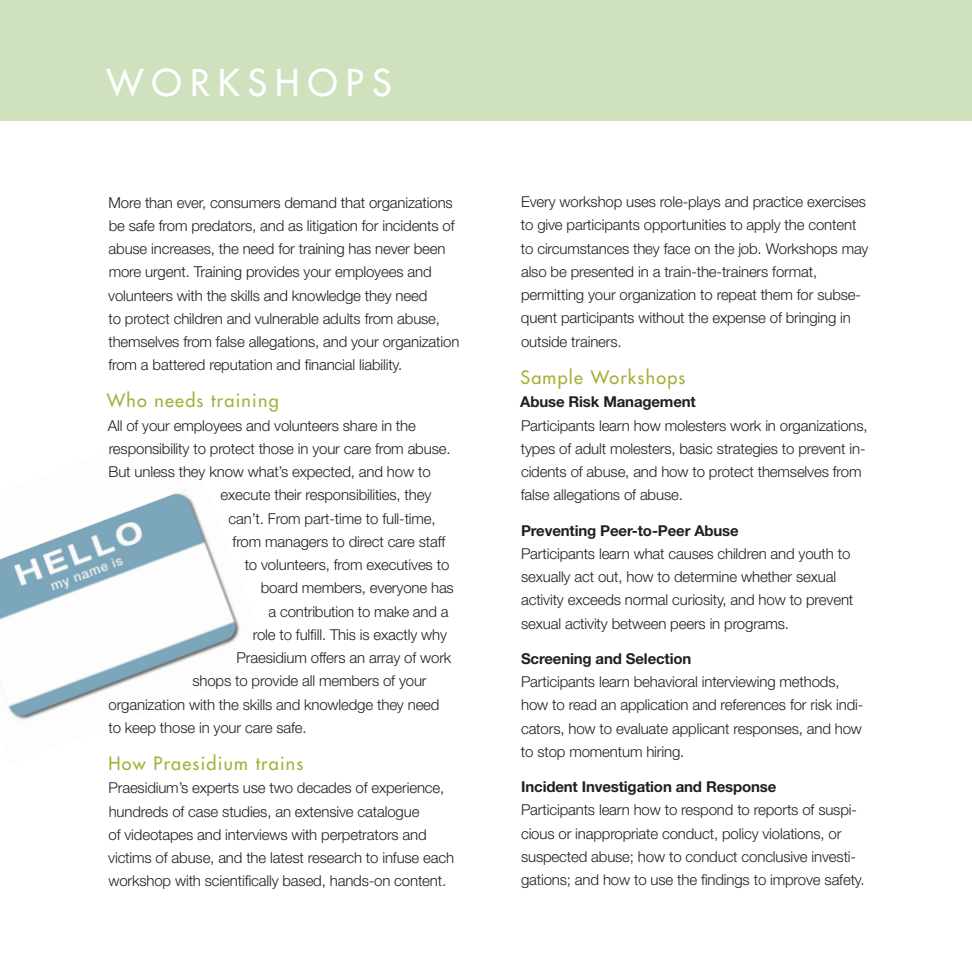
<style>
.page{position:relative;width:972px;height:972px;background:#fff}
.page>*{position:absolute;margin:0;border:0;box-sizing:border-box;transform-origin:0 0}
.t1{font:36px "Futura";letter-spacing:.23em;color:#fff}
.t2{font:18px "Futura";letter-spacing:.07em;color:#a7af38}
.t3{font:300 15px/23.2px "Helvetica Neue";letter-spacing:-.01em;color:#231f20}
.t4{font:700 15px "Helvetica Neue";letter-spacing:-.01em;color:#231f20}
</style>
<div class="page">
<img style="left:0;top:493px;width:240px;height:227px">
<div style="left:0;top:0;width:972px;height:120px;background:#cfe2bd"></div>
<h1 class="t1" style="left:107px;top:65px;width:286px">WORKSHOPS</h1>
<p class="t3" style="left:108px;top:192px;width:353px">More than ever, consumers demand that organizations be safe from predators, and as litigation for incidents of abuse increases, the need for training has never been more urgent. Training provides your employees and volunteers with the skills and knowledge they need<br>to protect children and vulnerable adults from abuse, themselves from false allegations, and your organization from a battered reputation and financial liability.</p>
<p class="t2" style="left:107px;top:392px;width:173px">Who needs training</p>
<p class="t3" style="left:108px;top:415px;width:310px">All of your employees and volunteers share in the</p>
<p class="t3" style="left:109px;top:438px;width:343px">responsibility to protect those in your care from abuse.</p>
<p class="t3" style="left:109px;top:462px;width:324px">But unless they know what’s expected, and how to</p>
<p class="t3" style="left:221px;top:485px;width:212px">execute their responsibilities, they</p>
<p class="t3" style="left:229px;top:508px;width:209px">can’t. From part-time to full-time,</p>
<p class="t3" style="left:233px;top:531px;width:214px">from managers to direct care staff</p>
<p class="t3" style="left:245px;top:555px;width:206px">to volunteers, from executives to</p>
<p class="t3" style="left:261px;top:578px;width:195px">board members, everyone has</p>
<p class="t3" style="left:269px;top:601px;width:181px">a contribution to make and a</p>
<p class="t3" style="left:253px;top:624px;width:196px">role to fulfill. This is exactly why</p>
<p class="t3" style="left:237px;top:648px;width:216px">Praesidium offers an array of work</p>
<p class="t3" style="left:192px;top:671px;width:236px">shops to provide all members of your</p>
<p class="t3" style="left:109px;top:694px;width:333px">organization with the skills and knowledge they need</p>
<p class="t3" style="left:108px;top:717px;width:200px">to keep those in your care safe.</p>
<p class="t2" style="left:109px;top:754px;width:197px">How Praesidium trains</p>
<p class="t3" style="left:108px;top:778px;width:348px">Praesidium’s experts use two decades of experience, hundreds of case studies, an extensive catalogue<br>of videotapes and interviews with perpetrators and victims of abuse, and the latest research to infuse each workshop with scientifically based, hands-on content.</p>
<p class="t3" style="left:521px;top:192px;width:349px">Every workshop uses role-plays and practice exercises to give participants opportunities to apply the content to circumstances they face on the job. Workshops may also be presented in a train-the-trainers format, permitting your organization to repeat them for subse&shy;quent participants without the expense of bringing in outside trainers.</p>
<p class="t2" style="left:520px;top:369px;width:167px">Sample Workshops</p>
<p class="t4" style="left:520px;top:397px;width:177px">Abuse Risk Management</p>
<p class="t3" style="left:521px;top:415px;width:348px">Participants learn how molesters work in organizations, types of adult molesters, basic strategies to prevent in&shy;cidents of abuse, and how to protect themselves from false allegations of abuse.</p>
<p class="t4" style="left:521px;top:525px;width:219px">Preventing Peer-to-Peer Abuse</p>
<p class="t3" style="left:521px;top:543px;width:334px">Participants learn what causes children and youth to sexually act out, how to determine whether sexual activity exceeds normal curiosity, and how to prevent sexual activity between peers in programs.</p>
<p class="t4" style="left:521px;top:653px;width:172px">Screening and Selection</p>
<p class="t3" style="left:521px;top:672px;width:344px">Participants learn behavioral interviewing methods, how to read an application and references for risk indi&shy;cators, how to evaluate applicant responses, and how to stop momentum hiring.</p>
<p class="t4" style="left:521px;top:781px;width:257px">Incident Investigation and Response</p>
<p class="t3" style="left:521px;top:800px;width:345px">Participants learn how to respond to reports of suspi&shy;cious or inappropriate conduct, policy violations, or suspected abuse; how to conduct conclusive investi&shy;gations; and how to use the findings to improve safety.</p>
</div>
